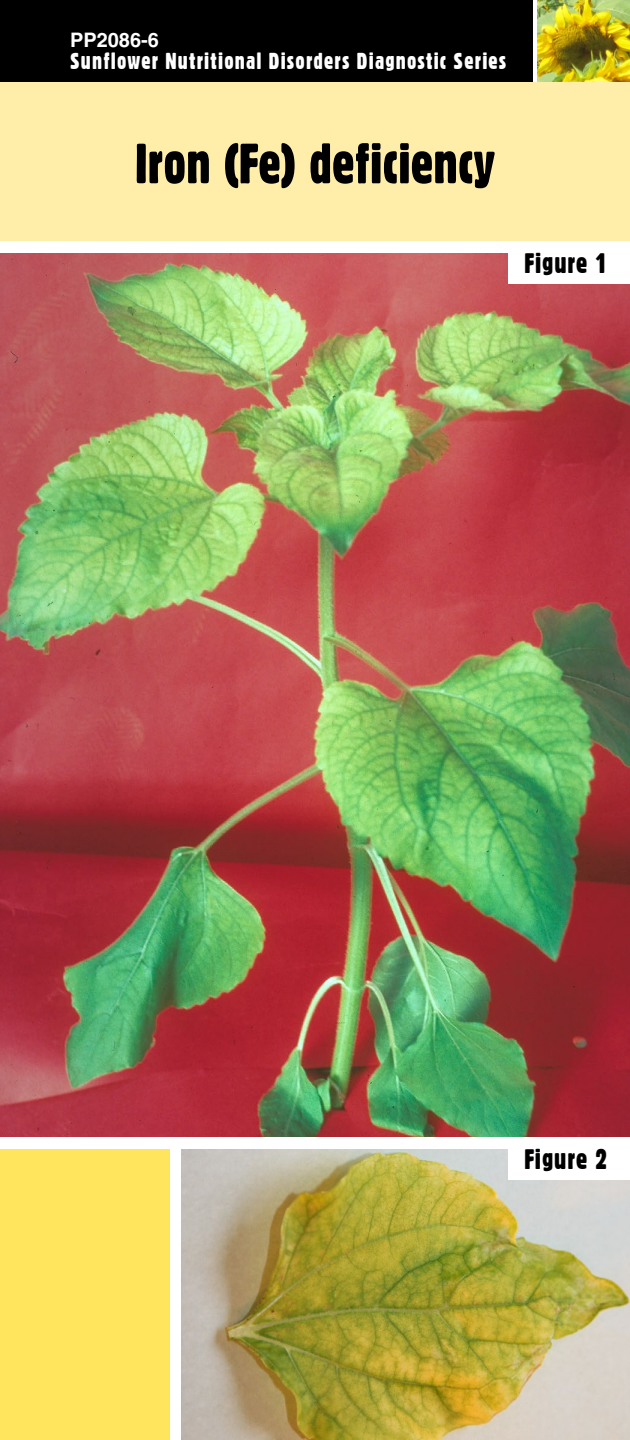
<style>
.page{position:relative;width:630px;height:1440px;background:#fff}
.page>*{position:absolute;margin:0;border:0;box-sizing:border-box;transform-origin:0 0}
.Disorder_name{font:55px "Gothic 821 Condensed BT";color:#000}
.Body_text{font:27.5px "Gothic 821 Condensed BT";letter-spacing:.03em;color:#000}
.Body_text-2{font:22.5px "Gothic 821 Condensed BT";letter-spacing:.05em;color:#fff}
.Body_text-3{font:700 20px "Helvetica LT Std";color:#fff}
</style>
<div class="page">
<div style="left:0;top:0;width:532px;height:82px;background:#000"></div>
<img style="left:538px;top:0;width:92px;height:82px">
<img style="left:182px;top:1149px;width:448px;height:291px">
<div style="left:0;top:82px;width:630px;height:159px;background:#fea"></div>
<div style="left:0;top:1149px;width:169px;height:291px;background:#ffe45e"></div>
<img style="left:0;top:253px;width:630px;height:884px">
<div style="left:508px;top:1141px;width:122px;height:38px;background:#fff"></div>
<div style="left:508px;top:245px;width:122px;height:38px;background:#fff"></div>
<p class="Body_text-3" style="left:70px;top:28px;width:90px">PP2086-6</p>
<p class="Body_text-2" style="left:70px;top:48px;width:438px">Sunflower Nutritional Disorders Diagnostic Series</p>
<p class="Disorder_name" style="left:135px;top:130px;width:361px">Iron (Fe) deficiency</p>
<p class="Body_text" style="left:525px;top:247px;width:85px">Figure 1</p>
<p class="Body_text" style="left:524px;top:1143px;width:85px">Figure 2</p>
</div>
